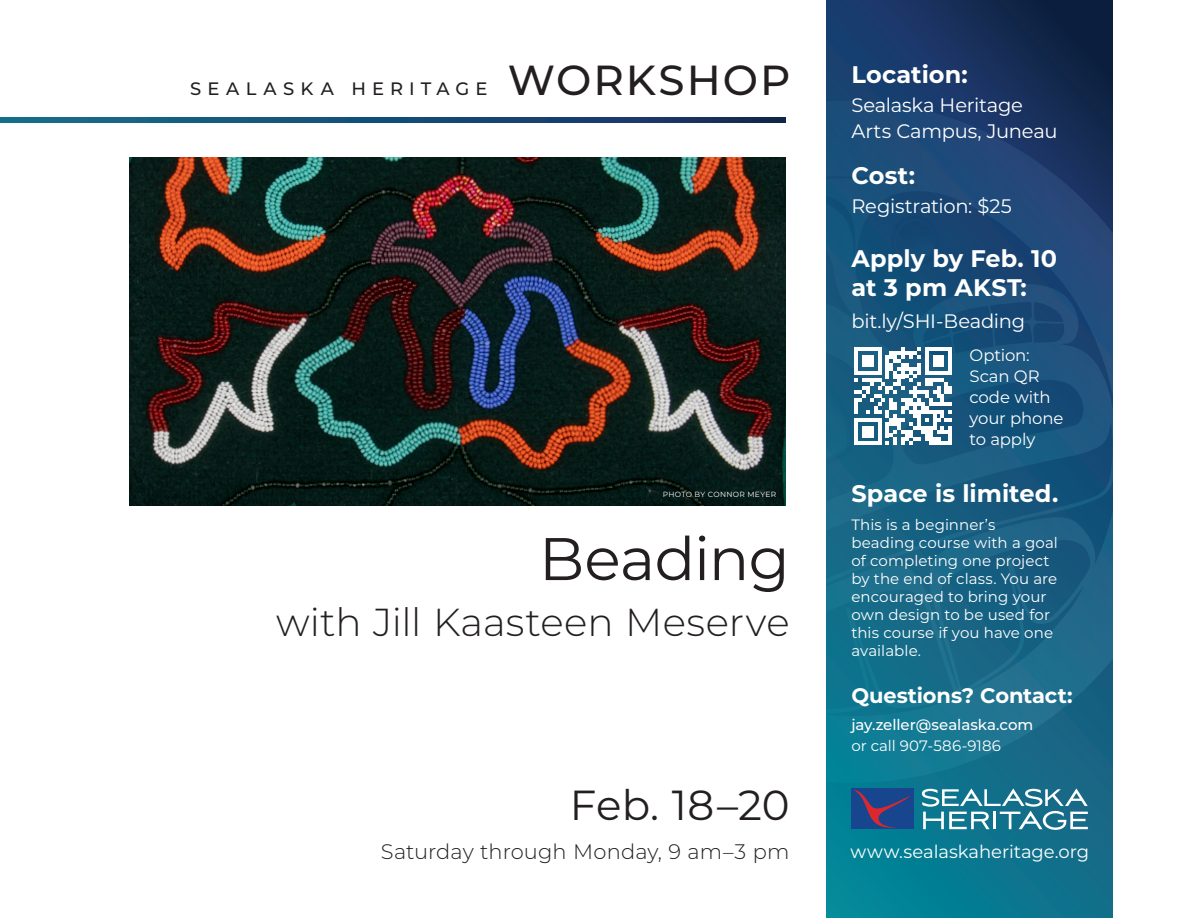
<style>
.page{position:relative;width:1188px;height:918px;background:#fff}
.page>*{position:absolute;margin:0;border:0;box-sizing:border-box;transform-origin:0 0}
.t1{font:60px "Montserrat";letter-spacing:-.015em;color:#231f20}
.t2{font:42px "Montserrat";color:#231f20}
.t3{font:500 42px "Montserrat";letter-spacing:.05em;color:#231f20}
.t4{font:300 39px "Montserrat";color:#231f20}
.bar_header{font:700 24px/28.8px "Montserrat";letter-spacing:.005em;color:#fff}
.bar_running_text{font:700 24px "Montserrat";color:#fff}
.t5{font:300 21px "Montserrat";color:#231f20}
.t6{font:700 21px "Montserrat";letter-spacing:-.005em;color:#fff}
.bar_running_text-2{font:19.5px/25.5px "Montserrat";letter-spacing:-.015em;color:#fff}
.t7{font:18px "Montserrat";letter-spacing:-.005em;color:#fff}
.t8{font:500 18px "Montserrat";letter-spacing:.345em;color:#231f20}
.bar_running_text-3{font:16.5px/21px "Montserrat";letter-spacing:-.005em;color:#fff}
.t9{font:15px/18px "Montserrat";letter-spacing:.005em;color:#fff}
.t10{font:500 15px/21px "Montserrat";letter-spacing:-.005em;color:#fff}
.t11{font:7.5px "Montserrat";letter-spacing:.045em;color:#fff}
.s1{font-weight:400}
</style>
<div class="page">
<svg style="left:827px;top:0;width:286px;height:918px;background:#0f5475"></svg>
<svg style="left:827px;top:98px;width:286px;height:688px;background:#18587e"></svg>
<div style="left:884px;top:213px;width:58px;height:58px;background:#144974"></div>
<svg style="left:0;top:117px;width:785px;height:5px;background:#164c74"></svg>
<div style="left:851px;top:788px;width:63px;height:41px;background:#17468e"></div>
<svg style="left:854px;top:790px;width:57px;height:38px"></svg>
<svg style="left:922px;top:788px;width:166px;height:42px"></svg>
<img style="left:130px;top:158px;width:655px;height:347px">
<svg style="left:827px;top:347px;width:125px;height:211px"></svg>
<p class="t8" style="left:190px;top:76px;width:299px">SEALASKA HERITAGE</p>
<p class="t3" style="left:508px;top:51px;width:284px">WORKSHOP</p>
<p class="t11" style="left:663px;top:489px;width:115px">PHOTO BY CONNOR MEYER</p>
<p class="t1" style="left:539px;top:518px;width:252px">Beading</p>
<p class="t4" style="left:276px;top:595px;width:515px">with Jill Kaasteen Meserve</p>
<p class="t2" style="left:570px;top:777px;width:221px">Feb. 18–20</p>
<p class="t5" style="left:381px;top:838px;width:410px">Saturday through Monday, 9 am–3 pm</p>
<p class="bar_header" style="left:851px;top:59px;width:118px">Location:</p>
<p class="bar_running_text-2" style="left:851px;top:92px;width:208px">Sealaska Heritage<br>Arts Campus, Juneau</p>
<p class="bar_running_text" style="left:851px;top:158px;width:65px">Cost:</p>
<p class="bar_running_text-2" style="left:851px;top:193px;width:162px">Registration: $25</p>
<p class="bar_header" style="left:851px;top:243px;width:207px">Apply by Feb. 10 at 3 pm AKST:</p>
<p class="bar_running_text-2" style="left:851px;top:307px;width:175px">bit.ly/SHI-Beading</p>
<p class="bar_running_text-3" style="left:969px;top:344px;width:96px">Option:<br>Scan QR code with your phone to apply</p>
<p class="bar_running_text" style="left:851px;top:476px;width:208px">Space is limited.</p>
<p class="t9" style="left:851px;top:515px;width:208px">This is a beginner’s beading course with a goal of completing one project by the end of class. You are encouraged to bring your own design to be used for this course if you have one available.</p>
<p class="t6" style="left:851px;top:680px;width:223px">Questions? Contact:</p>
<p class="t10" style="left:851px;top:713px;width:184px">jay.zeller@sealaska.com <span class="s1">or call 907-586-9186</span></p>
<p class="t7" style="left:850px;top:839px;width:240px">www.sealaskaheritage.org</p>
</div>
